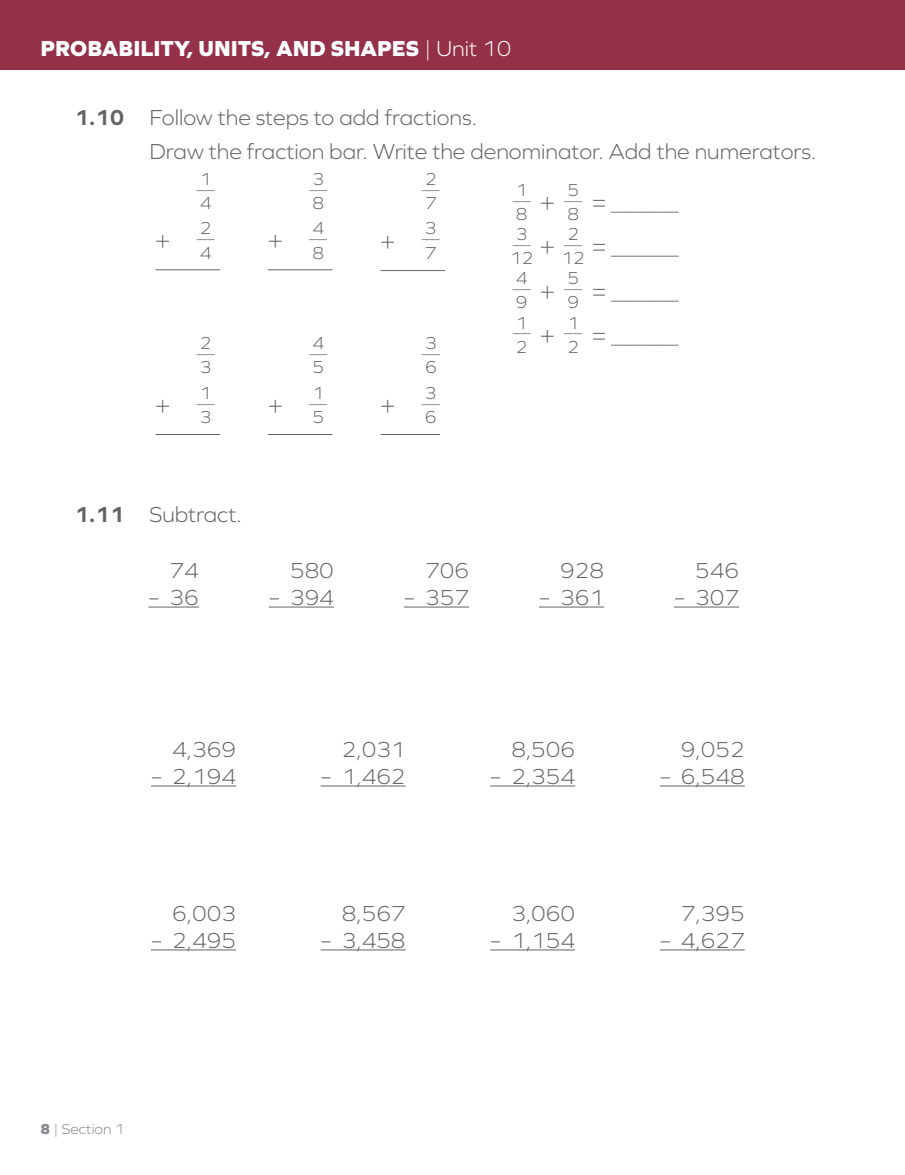
<style>
.page{position:relative;width:905px;height:1175px;background:#fff}
.page>*{position:absolute;margin:0;border:0;box-sizing:border-box;transform-origin:0 0}
.t1{font:300 22.5px/34.5px "Graphie";color:#636466}
.t2{font:800 22.5px "Graphie";color:#fff}
.t3{font:300 18px/20.2px "Graphie";color:#636466}
.t4{font:300 15px "Graphie";color:#87898c}
.s1{font-weight:300}
.s2{font-weight:700}
.s3{font-size:22.5px}
.s4{font-weight:800}
</style>
<div class="page">
<hr style="left:155px;top:269px;width:65px;height:1px;background:#636466">
<hr style="left:268px;top:269px;width:64px;height:1px;background:#636466">
<hr style="left:380px;top:270px;width:65px;height:1px;background:#636466">
<hr style="left:155px;top:434px;width:65px;height:1px;background:#636466">
<hr style="left:268px;top:434px;width:64px;height:1px;background:#636466">
<hr style="left:380px;top:434px;width:60px;height:1px;background:#636466">
<hr style="left:148px;top:606px;width:51px;height:1px;background:#636466">
<hr style="left:269px;top:606px;width:65px;height:1px;background:#636466">
<hr style="left:404px;top:606px;width:65px;height:1px;background:#636466">
<hr style="left:539px;top:606px;width:65px;height:1px;background:#636466">
<hr style="left:674px;top:606px;width:65px;height:1px;background:#636466">
<hr style="left:151px;top:785px;width:85px;height:1px;background:#636466">
<hr style="left:320px;top:785px;width:85px;height:1px;background:#636466">
<hr style="left:490px;top:785px;width:85px;height:1px;background:#636466">
<hr style="left:659px;top:785px;width:85px;height:1px;background:#636466">
<hr style="left:151px;top:949px;width:85px;height:1px;background:#636466">
<hr style="left:320px;top:949px;width:85px;height:1px;background:#636466">
<hr style="left:490px;top:949px;width:85px;height:1px;background:#636466">
<hr style="left:659px;top:949px;width:85px;height:1px;background:#636466">
<div style="left:0;top:0;width:904px;height:69px;background:#943149"></div>
<p class="t2" style="left:40px;top:35px;width:472px">PROBABILITY, UNITS, AND SHAPES <span class="s1">| Unit 10</span></p>
<p class="t1" style="left:149px;top:100px;width:668px;text-indent:-75px"><span class="s2">1.10</span> Follow the steps to add fractions.<br>Draw the fraction bar. Write the denominator. Add the numerators.</p>
<p class="t3" style="left:197px;top:172px;width:19px">_ _1<br>4</p>
<p class="t3" style="left:155px;top:222px;width:61px;text-align:right"><span class="s3">+</span> _ _2<br>4</p>
<p class="t3" style="left:309px;top:172px;width:19px">_ _3<br>8</p>
<p class="t3" style="left:268px;top:222px;width:61px;text-align:right"><span class="s3">+</span> _ _4<br>8</p>
<p class="t3" style="left:422px;top:172px;width:19px">_ _2<br>7</p>
<p class="t3" style="left:512px;top:183px;width:44px">_ _1<br>8 <sup>+</sup></p>
<p class="t3" style="left:564px;top:183px;width:19px">_ _5</p>
<p class="t1" style="left:567px;top:185px;width:113px"><sub>8</sub> = ______</p>
<p class="t3" style="left:422px;top:222px;width:19px">_ _3<br>7</p>
<p class="t3" style="left:510px;top:227px;width:46px">_ _3<br>12 <sup>+</sup></p>
<p class="t3" style="left:564px;top:227px;width:19px">_ _2</p>
<p class="t1" style="left:380px;top:223px;width:16px">+</p>
<p class="t1" style="left:561px;top:229px;width:119px"><sub>12</sub> = ______</p>
<p class="t3" style="left:197px;top:336px;width:19px">_ _2<br>3</p>
<p class="t3" style="left:155px;top:386px;width:61px;text-align:right"><span class="s3">+</span> _ _1<br>3</p>
<p class="t3" style="left:309px;top:336px;width:19px">_ _4<br>5</p>
<p class="t3" style="left:268px;top:386px;width:61px;text-align:right"><span class="s3">+</span> _ _1<br>5</p>
<p class="t1" style="left:74px;top:496px;width:169px"><span class="s2">1.11</span> Subtract.</p>
<p class="t1" style="left:170px;top:552px;width:31px">74</p>
<p class="t1" style="left:148px;top:579px;width:52px">– 36</p>
<p class="t1" style="left:290px;top:552px;width:45px">580</p>
<p class="t1" style="left:269px;top:579px;width:67px">– 394</p>
<p class="t3" style="left:422px;top:336px;width:19px">_ _3<br>6</p>
<p class="t3" style="left:380px;top:386px;width:61px;text-align:right"><span class="s3">+</span> _ _3<br>6</p>
<p class="t3" style="left:512px;top:272px;width:44px">_ _4<br>9 <sup>+</sup></p>
<p class="t3" style="left:564px;top:272px;width:19px">_ _5</p>
<p class="t1" style="left:567px;top:273px;width:113px"><sub>9</sub> = ______</p>
<p class="t3" style="left:512px;top:316px;width:44px">_ _1<br>2 <sup>+</sup></p>
<p class="t3" style="left:564px;top:316px;width:19px">_ _1</p>
<p class="t1" style="left:567px;top:318px;width:113px"><sub>2</sub> = ______</p>
<p class="t1" style="left:425px;top:552px;width:45px">706</p>
<p class="t1" style="left:404px;top:579px;width:67px">– 357</p>
<p class="t1" style="left:560px;top:552px;width:45px">928</p>
<p class="t1" style="left:539px;top:579px;width:67px">– 361</p>
<p class="t1" style="left:695px;top:552px;width:45px">546</p>
<p class="t1" style="left:674px;top:579px;width:67px">– 307</p>
<p class="t1" style="left:172px;top:731px;width:65px">4,369</p>
<p class="t1" style="left:151px;top:758px;width:86px">– 2,194</p>
<p class="t1" style="left:172px;top:895px;width:65px">6,003</p>
<p class="t1" style="left:151px;top:922px;width:86px">– 2,495</p>
<p class="t1" style="left:342px;top:731px;width:65px">2,031</p>
<p class="t1" style="left:320px;top:758px;width:86px">– 1,462</p>
<p class="t1" style="left:342px;top:895px;width:65px">8,567</p>
<p class="t1" style="left:320px;top:922px;width:86px">– 3,458</p>
<p class="t1" style="left:511px;top:731px;width:65px">8,506</p>
<p class="t1" style="left:490px;top:758px;width:86px">– 2,354</p>
<p class="t1" style="left:511px;top:895px;width:65px">3,060</p>
<p class="t1" style="left:490px;top:922px;width:86px">– 1,154</p>
<p class="t1" style="left:681px;top:731px;width:65px">9,052</p>
<p class="t1" style="left:659px;top:758px;width:86px">– 6,548</p>
<p class="t1" style="left:681px;top:895px;width:65px">7,395</p>
<p class="t1" style="left:659px;top:922px;width:86px">– 4,627</p>
<p class="t4" style="left:40px;top:1120px;width:85px"><span class="s4">8</span> | Section 1</p>
</div>
